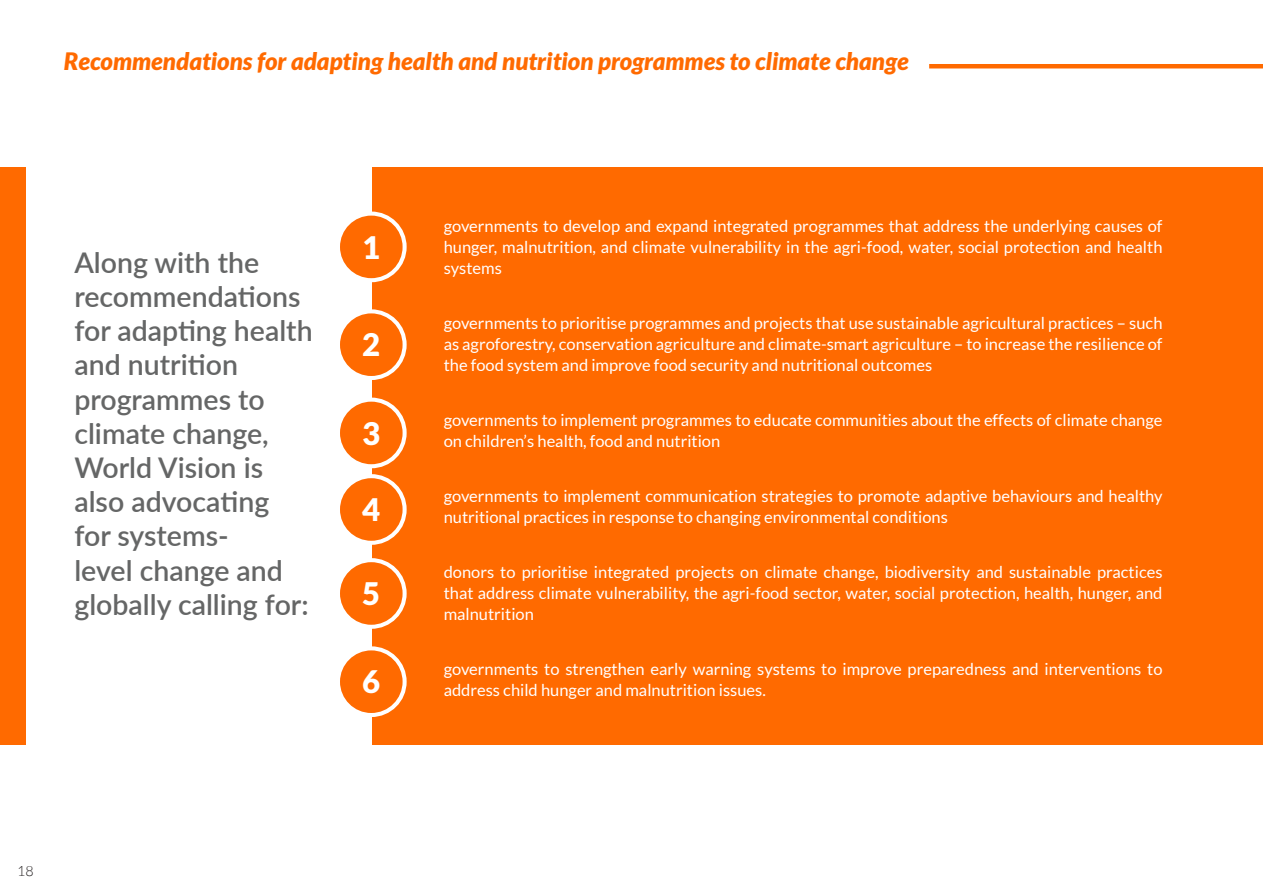
<style>
.page{position:relative;width:1263px;height:893px;background:#fff}
.page>*{position:absolute;margin:0;border:0;box-sizing:border-box;transform-origin:0 0}
.t1{font:900 31.05px "Lato";color:#fff}
.t2{font:600 28.5px/34.2px "Lato";color:#656666}
.t3{font:italic 900 24px "Lato";color:#ff6a00}
.t4{font:16.5px/21px "Lato";color:#fff;text-align:justify}
.t5{font:300 14.25px "Lato";color:#231f20}
</style>
<div class="page">
<div style="left:372px;top:167px;width:891px;height:577px;background:#ff6a00"></div>
<hr style="left:929px;top:64px;width:334px;height:4px;background:#ff6a00">
<div style="left:0;top:167px;width:26px;height:577px;background:#ff6a00"></div>
<svg style="left:340px;top:212px;width:67px;height:70px"></svg>
<svg style="left:340px;top:309px;width:67px;height:71px"></svg>
<svg style="left:340px;top:398px;width:67px;height:70px"></svg>
<svg style="left:340px;top:474px;width:67px;height:71px"></svg>
<svg style="left:340px;top:558px;width:67px;height:71px"></svg>
<svg style="left:340px;top:646px;width:67px;height:71px"></svg>
<p class="t3" style="left:64px;top:47px;width:846px">Recommendations for adapting health and nutrition programmes to climate change</p>
<p class="t2" style="left:74px;top:244px;width:240px">Along with the recommendations for adapting health and nutrition programmes to climate change,<br>World Vision is also advocating for systems-<br>level change and globally calling for:</p>
<p class="t1" style="left:362px;top:229px;width:20px">1</p>
<p class="t1" style="left:362px;top:327px;width:20px">2</p>
<p class="t1" style="left:362px;top:415px;width:20px">3</p>
<p class="t1" style="left:362px;top:491px;width:20px">4</p>
<p class="t1" style="left:362px;top:575px;width:20px">5</p>
<p class="t1" style="left:362px;top:664px;width:20px">6</p>
<p class="t4" style="left:444px;top:215px;width:720px">governments to develop and expand integrated programmes that address the underlying causes of hunger, malnutrition, and climate vulnerability in the agri-food, water, social protection and health systems</p>
<p class="t4" style="left:444px;top:312px;width:720px">governments to prioritise programmes and projects that use sustainable agricultural practices – such as agroforestry, conservation agriculture and climate-smart agriculture – to increase the resilience of the food system and improve food security and nutritional outcomes</p>
<p class="t4" style="left:444px;top:409px;width:720px">governments to implement programmes to educate communities about the effects of climate change on children’s health, food and nutrition</p>
<p class="t4" style="left:444px;top:485px;width:720px">governments to implement communication strategies to promote adaptive behaviours and healthy nutritional practices in response to changing environmental conditions</p>
<p class="t4" style="left:444px;top:561px;width:720px">donors to prioritise integrated projects on climate change, biodiversity and sustainable practices that address climate vulnerability, the agri-food sector, water, social protection, health, hunger, and malnutrition</p>
<p class="t4" style="left:444px;top:658px;width:720px">governments to strengthen early warning systems to improve preparedness and interventions to address child hunger and malnutrition issues.</p>
<p class="t5" style="left:17px;top:864px;width:18px">18</p>
</div>
